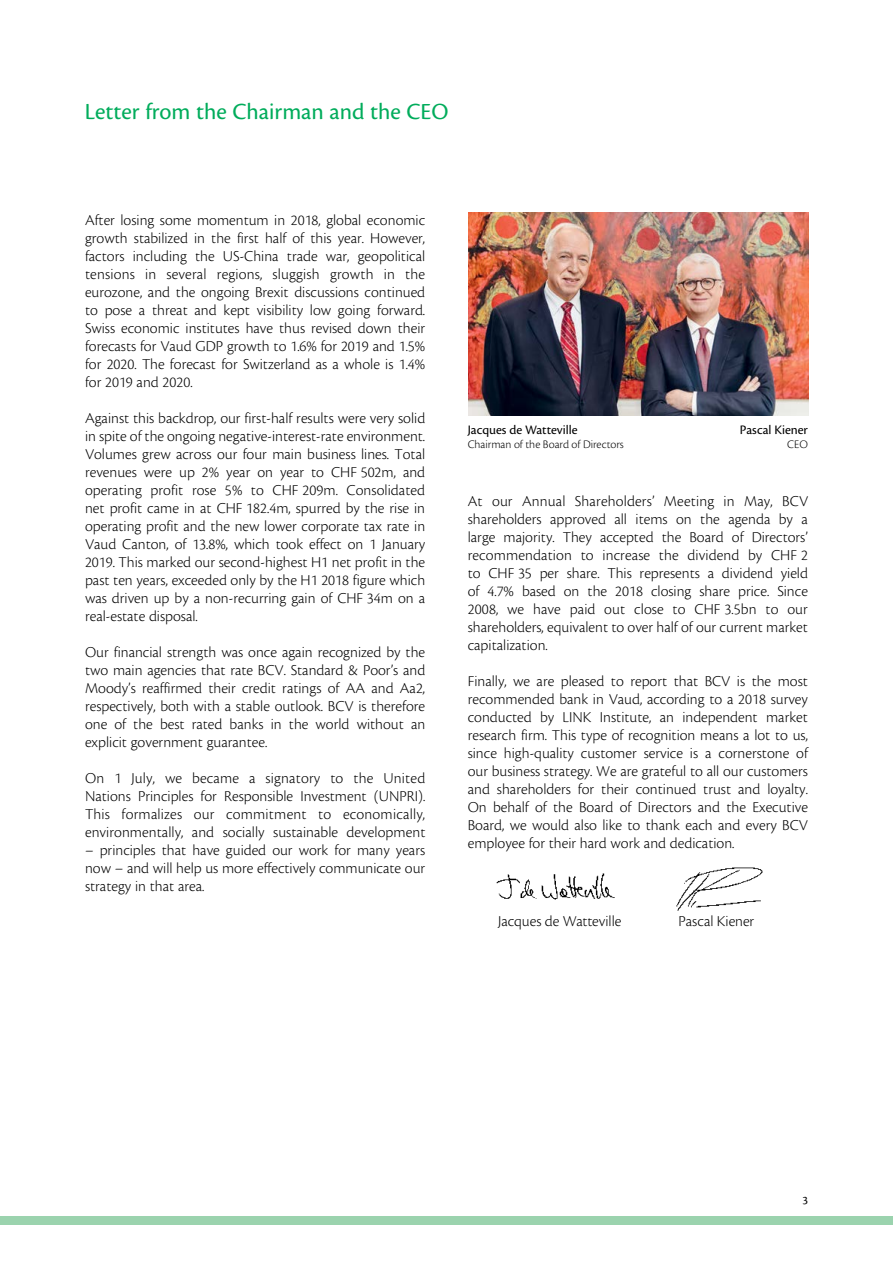
<style>
.page{position:relative;width:893px;height:1263px;background:#fff}
.page>*{position:absolute;margin:0;border:0;box-sizing:border-box;transform-origin:0 0}
.t1{font:24px "Cronos Pro";color:#00ac5b}
.t2{font:300 15.75px/18px "Cronos Pro";color:#000;text-align:justify}
.t3{font:13.5px "Cronos Pro";color:#000}
.t4{font:300 12px "Cronos Pro";color:#000}
.t5{font:12px "Cronos Pro";color:#000}
</style>
<div class="page">
<div style="left:0;top:1216px;width:893px;height:9px;background:#9bd3ae"></div>
<img style="left:496px;top:873px;width:119px;height:27px">
<img style="left:676px;top:867px;width:87px;height:44px">
<img style="left:468px;top:213px;width:340px;height:203px">
<h1 class="t1" style="left:85px;top:98px;width:365px">Letter from the Chairman and the CEO</h1>
<p class="t2" style="left:85px;top:211px;width:342px">After losing some momentum in 2018, global economic growth stabilized in the first half of this year. However, factors including the US-China trade war, geopolitical tensions in several regions, sluggish growth in the eurozone, and the ongoing Brexit discussions continued to pose a threat and kept visibility low going forward.<br>Swiss economic institutes have thus revised down their forecasts for Vaud GDP growth to 1.6% for 2019 and 1.5% for 2020. The forecast for Switzerland as a whole is 1.4% for 2019 and 2020.</p>
<p class="t2" style="left:85px;top:409px;width:342px">Against this backdrop, our first-half results were very solid in spite of the ongoing negative-interest-rate environment.<br>Volumes grew across our four main business lines. Total revenues were up 2% year on year to CHF 502m, and operating profit rose 5% to CHF 209m. Consolidated net profit came in at CHF 182.4m, spurred by the rise in operating profit and the new lower corporate tax rate in Vaud Canton, of 13.8%, which took effect on 1 January 2019. This marked our second-highest H1 net profit in the past ten years, exceeded only by the H1 2018 figure which was driven up by a non-recurring gain of CHF 34m on a real-estate disposal.</p>
<p class="t2" style="left:85px;top:643px;width:342px">Our financial strength was once again recognized by the two main agencies that rate BCV. Standard &amp; Poor’s and Moody’s reaffirmed their credit ratings of AA and Aa2, respectively, both with a stable outlook. BCV is therefore one of the best rated banks in the world without an explicit government guarantee.</p>
<p class="t2" style="left:85px;top:769px;width:342px">On 1 July, we became a signatory to the United Nations Principles for Responsible Investment (UNPRI).<br>This formalizes our commitment to economically, environmentally, and socially sustainable development</p>
<p class="t2" style="left:85px;top:841px;width:342px">– principles that have guided our work for many years now – and will help us more effectively communicate our strategy in that area.</p>
<p class="t3" style="left:468px;top:422px;width:111px">Jacques de Watteville</p>
<p class="t4" style="left:468px;top:437px;width:158px">Chairman of the Board of Directors</p>
<p class="t3" style="left:740px;top:422px;width:70px">Pascal Kiener</p>
<p class="t4" style="left:787px;top:437px;width:22px">CEO</p>
<p class="t2" style="left:468px;top:492px;width:342px">At our Annual Shareholders’ Meeting in May, BCV shareholders approved all items on the agenda by a large majority. They accepted the Board of Directors’ recommendation to increase the dividend by CHF 2 to CHF 35 per share. This represents a dividend yield of 4.7% based on the 2018 closing share price. Since 2008, we have paid out close to CHF 3.5bn to our shareholders, equivalent to over half of our current market capitalization.</p>
<p class="t2" style="left:468px;top:672px;width:342px">Finally, we are pleased to report that BCV is the most recommended bank in Vaud, according to a 2018 survey conducted by LINK Institute, an independent market research firm. This type of recognition means a lot to us, since high-quality customer service is a cornerstone of our business strategy. We are grateful to all our customers and shareholders for their continued trust and loyalty.<br>On behalf of the Board of Directors and the Executive Board, we would also like to thank each and every BCV employee for their hard work and dedication.</p>
<p class="t2" style="left:498px;top:912px;width:125px">Jacques de Watteville</p>
<p class="t2" style="left:678px;top:912px;width:77px">Pascal Kiener</p>
<p class="t5" style="left:802px;top:1193px;width:7px">3</p>
</div>
